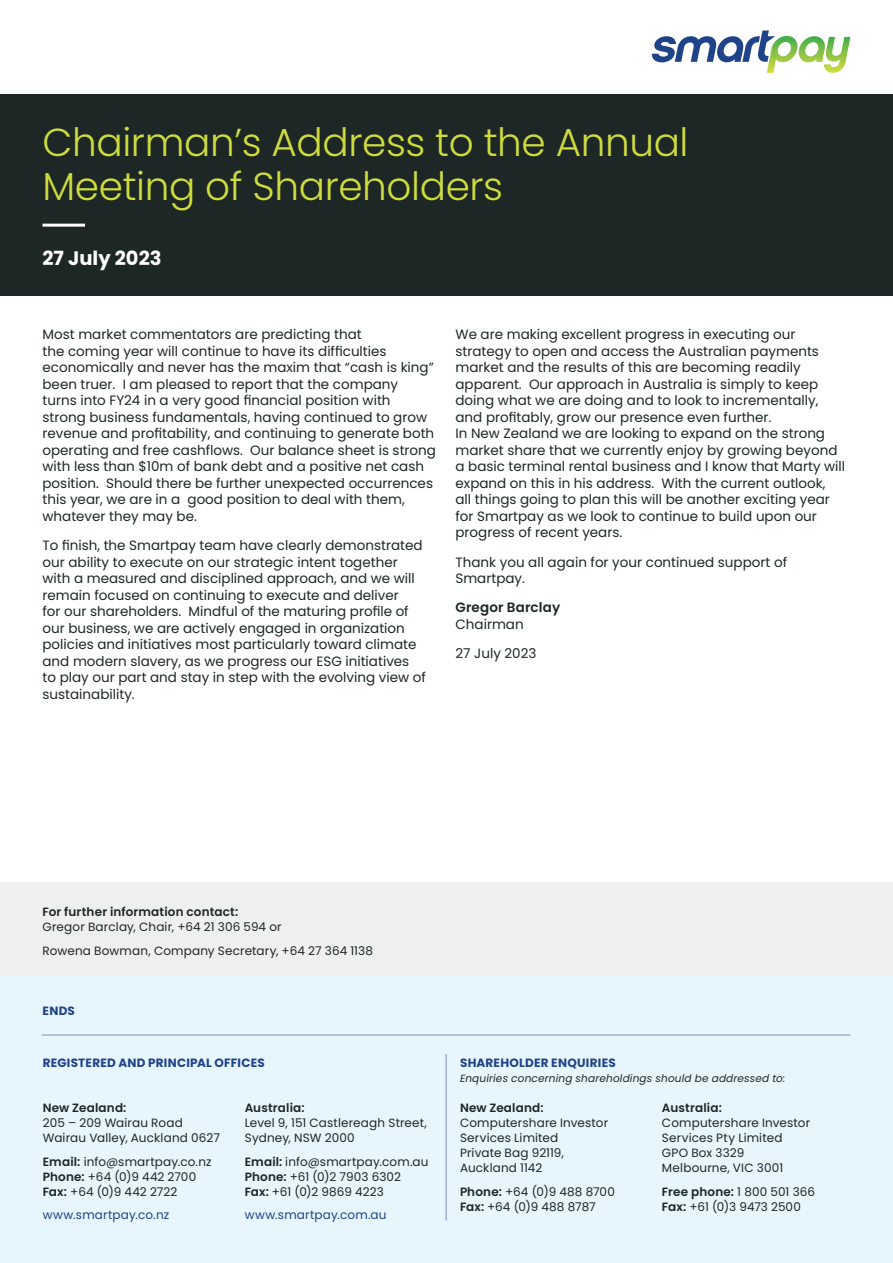
<style>
.page{position:relative;width:893px;height:1263px;background:#fff}
.page>*{position:absolute;margin:0;border:0;box-sizing:border-box;transform-origin:0 0}
.t1{font:300 39px/44px "Poppins";letter-spacing:-.01em;color:#cedd3c}
.t2{font:700 19.5px "Poppins";color:#fff}
.t3{font:13.5px/16.5px "Poppins";color:#1d2726}
.t4{font:600 13.5px "Poppins";letter-spacing:.01em;color:#1d2726}
.t5{font:12px/15px "Poppins";letter-spacing:.01em;color:#1d2726}
.t6{font:600 12px "Poppins";letter-spacing:.015em;color:#1d2726}
.t7{font:700 12px "Poppins";letter-spacing:.02em;color:#1e4388}
.t8{font:12px "Poppins";letter-spacing:.015em;color:#1e4388}
.t9{font:italic 10.5px "Poppins";letter-spacing:.015em;color:#1d2726}
.s1{font-weight:600}
</style>
<div class="page">
<div style="left:0;top:882px;width:893px;height:94px;background:#efeff0"></div>
<div style="left:0;top:976px;width:893px;height:287px;background:#e7f6fd"></div>
<hr style="left:446px;top:1054px;width:1px;height:166px;background:#8589b5">
<hr style="left:42px;top:1035px;width:808px;height:1px;background:#8589b5">
<div style="left:0;top:95px;width:893px;height:201px;background:#1d2726"></div>
<svg style="left:652px;top:31px;width:198px;height:42px"></svg>
<hr style="left:43px;top:224px;width:42px;height:3px;background:#fff">
<h1 class="t1" style="left:43px;top:121px;width:647px">Chairman’s Address to the Annual<br>Meeting of Shareholders</h1>
<h2 class="t2" style="left:43px;top:247px;width:121px">27 July 2023</h2>
<p class="t3" style="left:43px;top:327px;width:395px">Most market commentators are predicting that<br>the coming year will continue to have its difficulties economically and never has the maxim that “cash is king” been truer. I am pleased to report that the company<br>turns into FY24 in a very good financial position with strong business fundamentals, having continued to grow revenue and profitability, and continuing to generate both operating and free cashflows. Our balance sheet is strong with less than $10m of bank debt and a positive net cash position. Should there be further unexpected occurrences this year, we are in a good position to deal with them, whatever they may be.</p>
<p class="t3" style="left:43px;top:537px;width:385px">To finish, the Smartpay team have clearly demonstrated our ability to execute on our strategic intent together with a measured and disciplined approach, and we will remain focused on continuing to execute and deliver<br>for our shareholders. Mindful of the maturing profile of our business, we are actively engaged in organization policies and initiatives most particularly toward climate and modern slavery, as we progress our ESG initiatives to play our part and stay in step with the evolving view of sustainability.</p>
<p class="t3" style="left:455px;top:326px;width:391px">We are making excellent progress in executing our strategy to open and access the Australian payments market and the results of this are becoming readily apparent. Our approach in Australia is simply to keep doing what we are doing and to look to incrementally, and profitably, grow our presence even further.<br>In New Zealand we are looking to expand on the strong market share that we currently enjoy by growing beyond a basic terminal rental business and I know that Marty will expand on this in his address. With the current outlook,<br>all things going to plan this will be another exciting year for Smartpay as we look to continue to build upon our progress of recent years.</p>
<p class="t3" style="left:455px;top:554px;width:333px">Thank you all again for your continued support of<br>Smartpay.</p>
<p class="t4" style="left:455px;top:600px;width:106px">Gregor Barclay</p>
<p class="t3" style="left:455px;top:609px;width:83px;line-height:29.2px">Chairman<br>27 July 2023</p>
<p class="t6" style="left:43px;top:905px;width:197px">For further information contact:</p>
<p class="t5" style="left:43px;top:915px;width:332px;line-height:23.5px">Gregor Barclay, Chair, +64 21 306 594 or<br>Rowena Bowman, Company Secretary, +64 27 364 1138</p>
<p class="t7" style="left:43px;top:1004px;width:34px">ENDS</p>
<p class="t7" style="left:43px;top:1055px;width:224px">REGISTERED AND PRINCIPAL OFFICES</p>
<p class="t6" style="left:43px;top:1101px;width:85px">New Zealand:</p>
<p class="t5" style="left:43px;top:1115px;width:179px">205 – 209 Wairau Road<br>Wairau Valley, Auckland 0627</p>
<p class="t5" style="left:43px;top:1154px;width:170px"><span class="s1">Email:</span> info@smartpay.co.nz<br><span class="s1">Phone:</span> +64 (0)9 442 2700<br><span class="s1">Fax:</span> +64 (0)9 442 2722</p>
<p class="t8" style="left:43px;top:1208px;width:128px">www.smartpay.co.nz</p>
<p class="t6" style="left:245px;top:1101px;width:61px">Australia:</p>
<p class="t5" style="left:245px;top:1115px;width:184px">Level 9, 151 Castlereagh Street,<br>Sydney, NSW 2000</p>
<p class="t5" style="left:245px;top:1154px;width:185px"><span class="s1">Email:</span> info@smartpay.com.au<br><span class="s1">Phone:</span> +61 (0)2 7903 6302<br><span class="s1">Fax:</span> +61 (0)2 9869 4223</p>
<p class="t8" style="left:245px;top:1208px;width:143px">www.smartpay.com.au</p>
<p class="t7" style="left:460px;top:1055px;width:157px">SHAREHOLDER ENQUIRIES</p>
<p class="t9" style="left:460px;top:1072px;width:327px">Enquiries concerning shareholdings should be addressed to:</p>
<p class="t6" style="left:460px;top:1101px;width:85px">New Zealand:</p>
<p class="t5" style="left:460px;top:1115px;width:150px">Computershare Investor<br>Services Limited<br>Private Bag 92119,<br>Auckland 1142</p>
<p class="t5" style="left:460px;top:1184px;width:156px"><span class="s1">Phone:</span> +64 (0)9 488 8700<br><span class="s1">Fax:</span> +64 (0)9 488 8787</p>
<p class="t6" style="left:662px;top:1101px;width:61px">Australia:</p>
<p class="t5" style="left:662px;top:1115px;width:150px">Computershare Investor<br>Services Pty Limited<br>GPO Box 3329<br>Melbourne, VIC 3001</p>
<p class="t5" style="left:662px;top:1184px;width:155px"><span class="s1">Free phone:</span> 1 800 501 366<br><span class="s1">Fax:</span> +61 (0)3 9473 2500</p>
</div>
